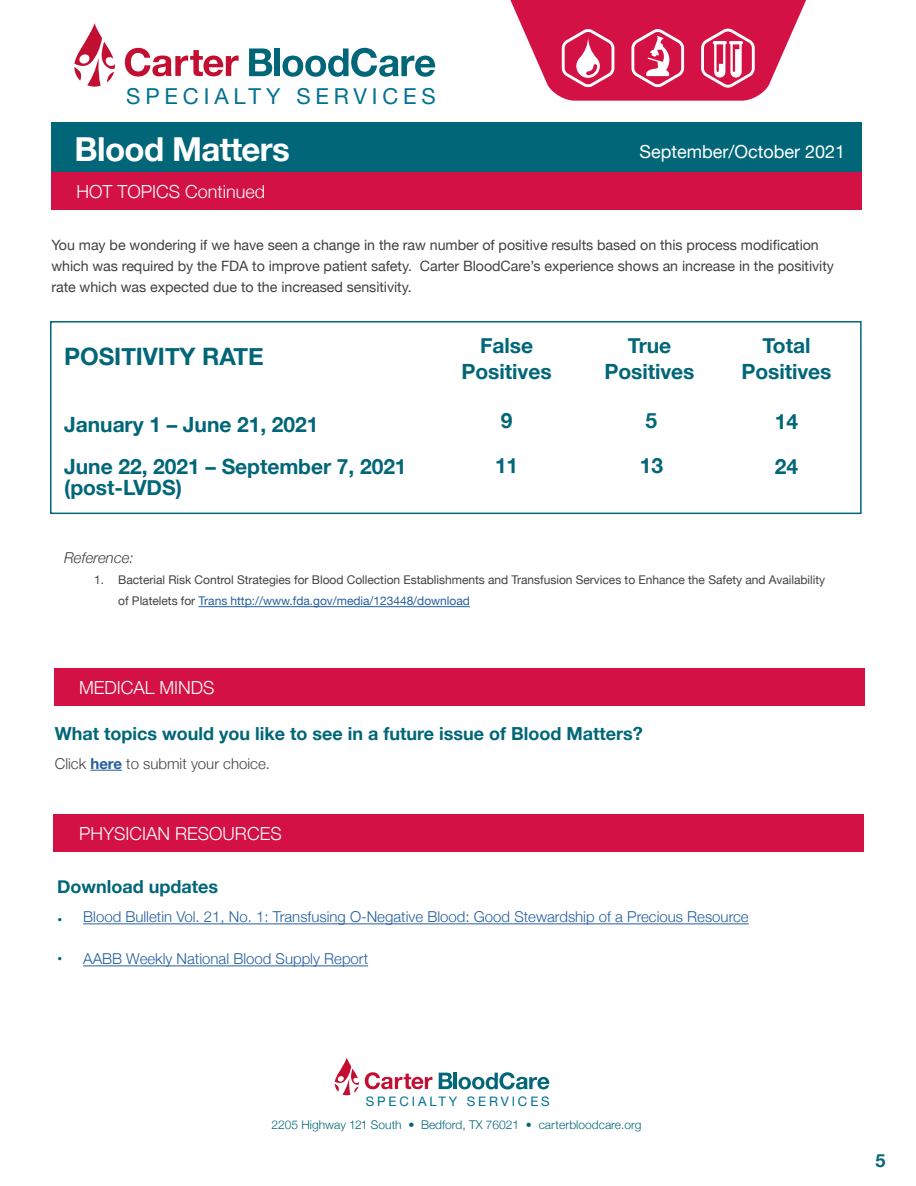
<style>
.page{position:relative;width:916px;height:1186px;background:#fff}
.page>*{position:absolute;margin:0;border:0;box-sizing:border-box;transform-origin:0 0}
.t1{font:700 33px "Helvetica Neue";letter-spacing:-.02em;color:#fff}
.t2{font:700 24px "Helvetica Neue";letter-spacing:-.005em;color:#006678}
.t3{font:22.05px "Helvetica Neue";letter-spacing:.22em;color:#007291}
.t4{font:700 21px/45px "Helvetica Neue";letter-spacing:-.005em;color:#006678}
.t5{font:700 18px "Helvetica Neue";color:#006678}
.t6{font:300 18px "Helvetica Neue";color:#fff}
.t7{font:18px "Helvetica Neue";color:#fff}
.t8{font:300 15px "Helvetica Neue";color:#245e9f}
.t9{font:300 15px "Helvetica Neue";color:#414142}
.t10{font:italic 300 15px "Helvetica Neue";color:#414142}
.t11{font:15px "Helvetica Neue";color:#006678}
.t12{font:14.25px/21px "Helvetica Neue";letter-spacing:-.005em;color:#414142}
.t13{font:13.2px "Helvetica Neue";letter-spacing:.22em;color:#007291}
.t14{font:12px/21px "Helvetica Neue";letter-spacing:-.005em;color:#414142}
.Picture_text{font:300 12px "Helvetica Neue";color:#006678}
.s1{color:#245e9f}
.s2{font-weight:700;color:#245e9f}
</style>
<div class="page">
<div style="left:51px;top:122px;width:810px;height:51px;background:#006678"></div>
<svg style="left:510px;top:0;width:296px;height:101px"></svg>
<svg style="left:74px;top:23px;width:41px;height:64px"></svg>
<svg style="left:125px;top:48px;width:114px;height:29px"></svg>
<svg style="left:249px;top:48px;width:23px;height:28px"></svg>
<div style="left:274px;top:48px;width:6px;height:28px;background:#006678"></div>
<svg style="left:282px;top:48px;width:153px;height:29px"></svg>
<div style="left:51px;top:172px;width:810px;height:38px;background:#d31145"></div>
<div style="left:50px;top:321px;width:811px;height:193px;border:2px solid #006678"></div>
<hr style="left:199px;top:606px;width:271px;height:1px;background:#245e9f">
<div style="left:55px;top:668px;width:810px;height:38px;background:#d31145"></div>
<hr style="left:90px;top:770px;width:32px;height:1px;background:#245e9f">
<div style="left:54px;top:814px;width:810px;height:38px;background:#d31145"></div>
<hr style="left:83px;top:923px;width:665px;height:1px;background:#245e9f">
<hr style="left:83px;top:965px;width:285px;height:1px;background:#245e9f">
<svg style="left:335px;top:1057px;width:24px;height:38px"></svg>
<svg style="left:365px;top:1072px;width:67px;height:17px"></svg>
<svg style="left:439px;top:1072px;width:13px;height:17px"></svg>
<hr style="left:453px;top:1072px;width:4px;height:17px;background:#006678">
<svg style="left:458px;top:1072px;width:91px;height:17px"></svg>
<h3 class="t3" style="left:126px;top:83px;width:311px">SPECIALTY SERVICES</h3>
<h1 class="t1" style="left:75px;top:123px;width:217px">Blood Matters</h1>
<p class="t7" style="left:639px;top:138px;width:207px">September/October 2021</p>
<p class="t6" style="left:76px;top:177px;width:190px">HOT TOPICS Continued</p>
<p class="t12" style="left:51px;top:235px;width:784px">You may be wondering if we have seen a change in the raw number of positive results based on this process modification which was required by the FDA to improve patient safety. Carter BloodCare’s experience shows an increase in the positivity rate which was expected due to the increased sensitivity.</p>
<p class="t2" style="left:64px;top:337px;width:201px">POSITIVITY RATE</p>
<p class="t4" style="left:64px;top:404px;width:344px;line-height:42px">January 1 – June 21, 2021<br>June 22, 2021 – September 7, 2021</p>
<p class="t4" style="left:64px;top:465px;width:119px">(post-LVDS)</p>
<p class="t4" style="left:480px;top:324px;width:55px">False</p>
<p class="t4" style="left:461px;top:349px;width:92px">Positives</p>
<p class="t4" style="left:628px;top:324px;width:45px">True</p>
<p class="t4" style="left:604px;top:349px;width:92px">Positives</p>
<p class="t4" style="left:762px;top:324px;width:49px">Total</p>
<p class="t4" style="left:741px;top:349px;width:92px">Positives</p>
<p class="t4" style="left:495px;top:398px;width:25px">9<br>11</p>
<p class="t4" style="left:640px;top:398px;width:25px">5<br>13</p>
<p class="t4" style="left:775px;top:400px;width:25px">14<br>24</p>
<p class="t10" style="left:64px;top:546px;width:71px">Reference:</p>
<p class="t14" style="left:118px;top:570px;width:708px;text-indent:-24px">1. Bacterial Risk Control Strategies for Blood Collection Establishments and Transfusion Services to Enhance the Safety and Availability of Platelets for <span class="s1">Trans http://www.fda.gov/media/123448/download</span></p>
<p class="t6" style="left:79px;top:673px;width:137px">MEDICAL MINDS</p>
<p class="t5" style="left:55px;top:719px;width:589px">What topics would you like to see in a future issue of Blood Matters?</p>
<p class="t9" style="left:55px;top:751px;width:217px">Click <span class="s2">here</span> to submit your choice.</p>
<p class="t6" style="left:79px;top:819px;width:204px">PHYSICIAN RESOURCES</p>
<p class="t5" style="left:57px;top:872px;width:162px">Download updates</p>
<p class="t11" style="left:57px;top:909px;width:7px">•</p>
<p class="t11" style="left:57px;top:948px;width:7px">•</p>
<p class="t8" style="left:83px;top:905px;width:667px">Blood Bulletin Vol. 21, No. 1: Transfusing O-Negative Blood: Good Stewardship of a Precious Resource</p>
<p class="t8" style="left:83px;top:947px;width:286px">AABB Weekly National Blood Supply Report</p>
<p class="t13" style="left:366px;top:1093px;width:186px">SPECIALTY SERVICES</p>
<p class="Picture_text" style="left:271px;top:1114px;width:371px">2205 Highway 121 South • Bedford, TX 76021 • carterbloodcare.org</p>
<p class="t5" style="left:875px;top:1146px;width:12px">5</p>
</div>
